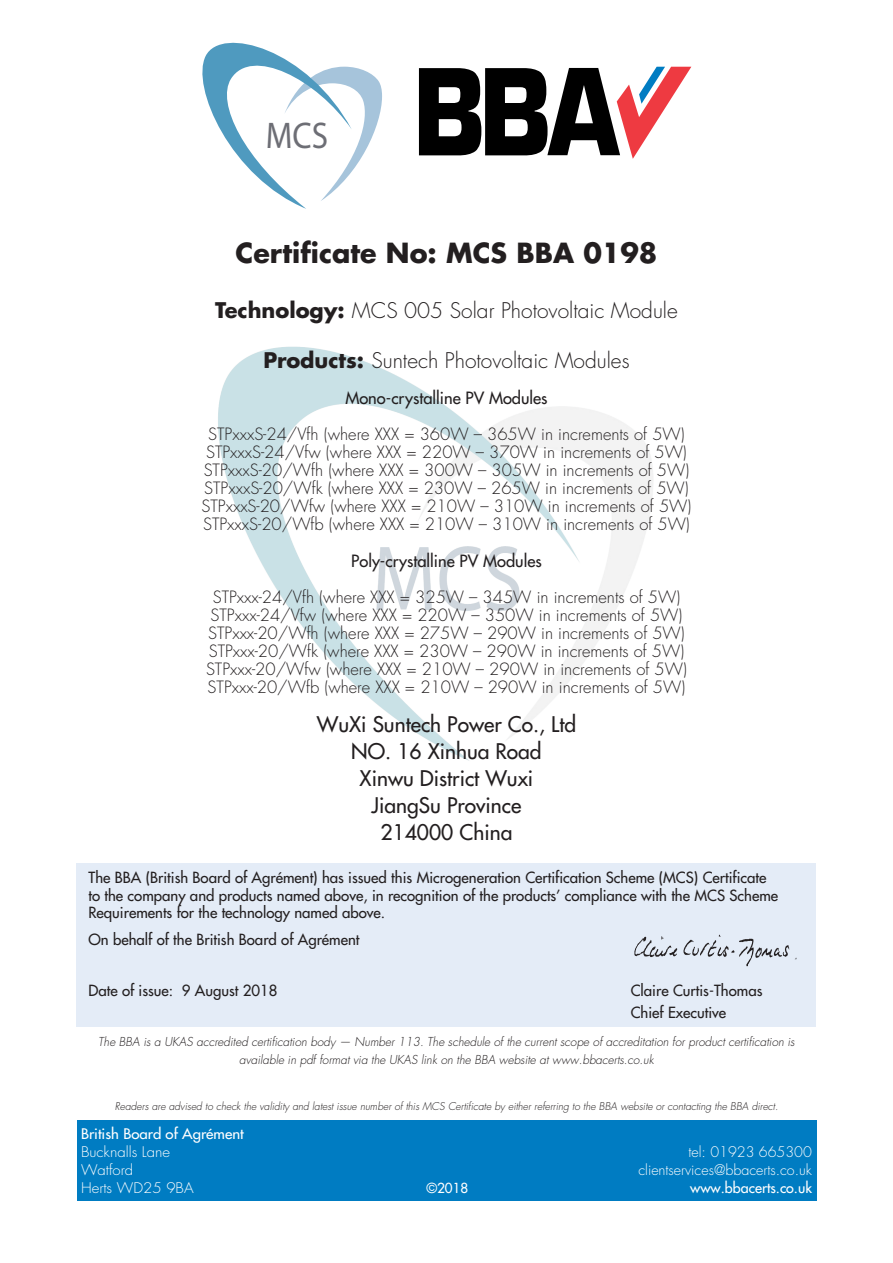
<style>
.page{position:relative;width:893px;height:1263px;background:#fff}
.page>*{position:absolute;margin:0;border:0;box-sizing:border-box;transform-origin:0 0}
.t1{font:condensed 37.2px "Frutiger";color:#6d6e75;scale:.89 1}
.t2{font:700 27px "Futura";color:#231f20}
.t3{font:21px/27px "Futura";color:#231f20;text-align:center}
.t4{font:300 21px "Futura";color:#231f20}
.t5{font:300 16.5px/18px "Futura";color:#231f20;text-align:center}
.t6{font:16.5px "Futura";color:#231f20}
.t7{font:15px/17.4px "Futura";color:#231f20}
.t8{font:300 14.25px "Futura";color:#fff}
.t9{font:300 14.25px "Futura";color:#fff;scale:1.05 1}
.t10{font:14.25px "Futura";color:#fff;scale:1.05 1}
.t11{font:14.25px "Futura";color:#fff}
.t12{font:13.5px "Futura";color:#fff}
.t13{font:italic 300 12px/17.2px "Futura";color:#231f20;text-align:center}
.t14{font:italic 300 10.5px "Futura";color:#231f20}
.s1{font-weight:700}
</style>
<div class="page">
<img style="left:218px;top:346px;width:435px;height:415px">
<svg style="left:202px;top:42px;width:180px;height:167px"></svg>
<svg style="left:419px;top:67px;width:272px;height:92px"></svg>
<div style="left:77px;top:1120px;width:739px;height:80px;background:#007cc2"></div>
<div style="left:76px;top:863px;width:740px;height:163px;background:#e4ecf7"></div>
<img style="left:634px;top:934px;width:163px;height:33px">
<h1 class="t1" style="left:266px;top:113px;width:72px">MCS</h1>
<h2 class="t2" style="left:236px;top:235px;width:423px">Certificate No: MCS BBA 0198</h2>
<p class="t4" style="left:215px;top:297px;width:464px"><span class="s1">Technology:</span> MCS 005 Solar Photovoltaic Module</p>
<p class="t4" style="left:263px;top:348px;width:368px"><span class="s1">Products:</span> Suntech Photovoltaic Modules</p>
<p class="t6" style="left:345px;top:388px;width:204px">Mono-crystalline PV Modules</p>
<p class="t5" style="left:202px;top:426px;width:491px">STPxxxS-24/Vfh (where XXX = 360W – 365W in increments of 5W)<br>STPxxxS-24/Vfw (where XXX = 220W – 370W in increments of 5W)<br>STPxxxS-20/Wfh (where XXX = 300W – 305W in increments of 5W)<br>STPxxxS-20/Wfk (where XXX = 230W – 265W in increments of 5W)<br>STPxxxS-20/Wfw (where XXX = 210W – 310W in increments of 5W)<br>STPxxxS-20/Wfb (where XXX = 210W – 310W in increments of 5W)</p>
<p class="t6" style="left:351px;top:550px;width:192px">Poly-crystalline PV Modules</p>
<p class="t5" style="left:206px;top:588px;width:482px">STPxxx-24/Vfh (where XXX = 325W – 345W in increments of 5W)<br>STPxxx-24/Vfw (where XXX = 220W – 350W in increments of 5W)<br>STPxxx-20/Wfh (where XXX = 275W – 290W in increments of 5W)<br>STPxxx-20/Wfk (where XXX = 230W – 290W in increments of 5W)<br>STPxxx-20/Wfw (where XXX = 210W – 290W in increments of 5W)<br>STPxxx-20/Wfb (where XXX = 210W – 290W in increments of 5W)</p>
<p class="t3" style="left:317px;top:711px;width:261px">WuXi Suntech Power Co., Ltd<br>NO. 16 Xinhua Road<br>Xinwu District Wuxi<br>JiangSu Province<br>214000 China</p>
<p class="t7" style="left:88px;top:869px;width:691px">The BBA (British Board of Agrément) has issued this Microgeneration Certification Scheme (MCS) Certificate to the company and products named above, in recognition of the products’ compliance with the MCS Scheme<br>Requirements for the technology named above.</p>
<p class="t7" style="left:88px;top:931px;width:273px">On behalf of the British Board of Agrément</p>
<p class="t7" style="left:88px;top:982px;width:191px">Date of issue: 9 August 2018</p>
<p class="t7" style="left:631px;top:979px;width:133px;line-height:21.8px">Claire Curtis-Thomas<br>Chief Executive</p>
<p class="t13" style="left:98px;top:1034px;width:698px">The BBA is a UKAS accredited certification body — Number 113. The schedule of the current scope of accreditation for product certification is available in pdf format via the UKAS link on the BBA website at www.bbacerts.co.uk</p>
<p class="t14" style="left:115px;top:1100px;width:665px">Readers are advised to check the validity and latest issue number of this MCS Certificate by either referring to the BBA website or contacting the BBA direct.</p>
<p class="t10" style="left:81px;top:1124px;width:156px">British Board of Agrément</p>
<p class="t9" style="left:81px;top:1143px;width:86px">Bucknalls Lane</p>
<p class="t8" style="left:688px;top:1143px;width:125px">tel: 01923 665300</p>
<p class="t9" style="left:81px;top:1161px;width:51px">Watford</p>
<p class="t8" style="left:638px;top:1161px;width:175px">clientservices@bbacerts.co.uk</p>
<p class="t9" style="left:81px;top:1179px;width:109px">Herts WD25 9BA</p>
<p class="t12" style="left:426px;top:1179px;width:44px">©2018</p>
<p class="t11" style="left:690px;top:1178px;width:123px">www.bbacerts.co.uk</p>
</div>
